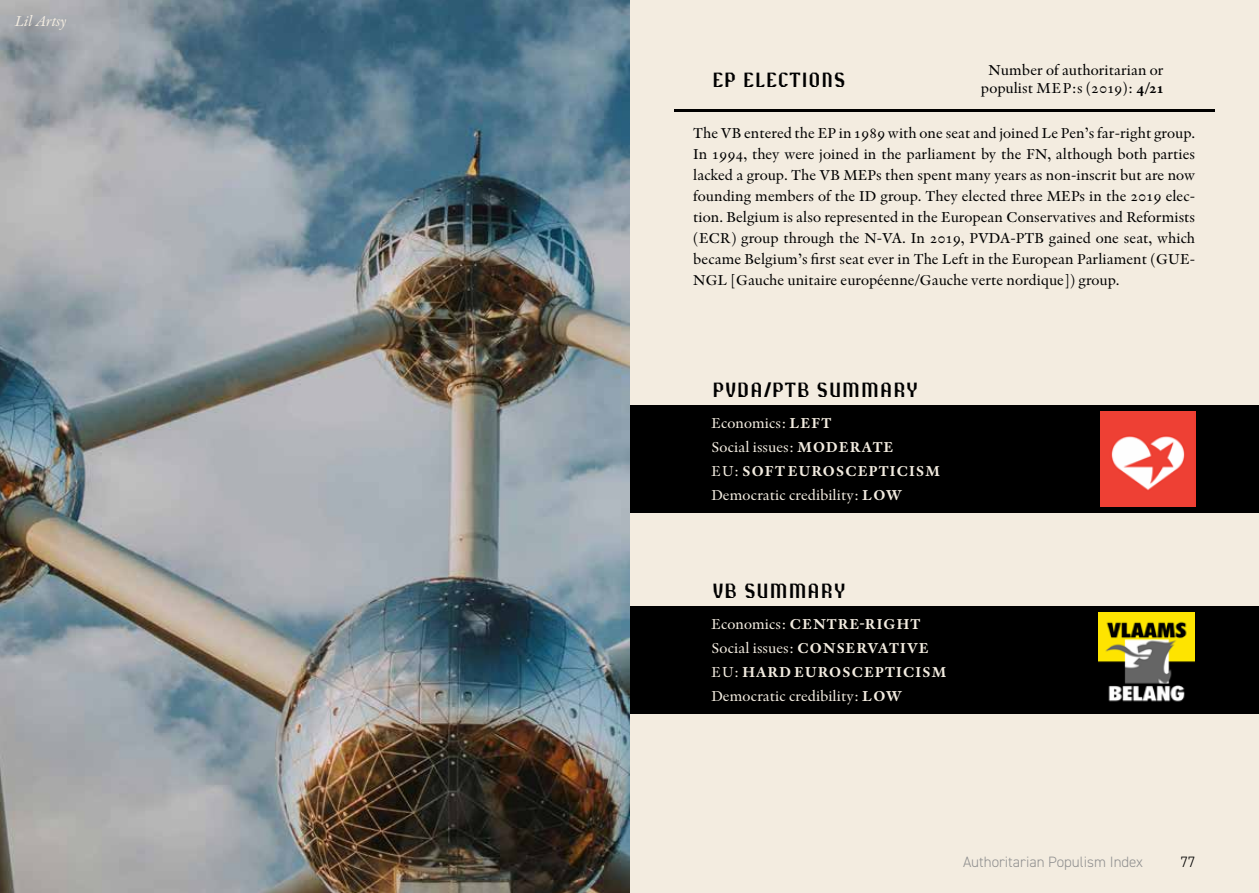
<style>
.page{position:relative;width:1259px;height:893px;background:#f3ece0}
.page>*{position:absolute;margin:0;border:0;box-sizing:border-box;transform-origin:0 0}
.t1{font:21px "Resistance";letter-spacing:.06em;color:#000}
.t2{font:15px/21px "Indigo Antiqua Pro Text";color:#000;text-align:justify}
.t3{font:15px/24px "Indigo Antiqua 2";color:#f3ece0}
.t4{font:15px/18px "Indigo Antiqua 2";color:#000;text-align:center}
.t5{font:300 15px "DIN2014";color:#909090}
.t6{font:italic 15px "Indigo Antiqua 2";color:#f3ece0}
.t7{font:300 15px "DIN2014";color:#000}
.s1{font-weight:700}
</style>
<div class="page">
<div style="left:629px;top:406px;width:630px;height:107px;background:#000"></div>
<div style="left:629px;top:607px;width:630px;height:107px;background:#000"></div>
<hr style="left:674px;top:109px;width:540px;height:2px;background:#000">
<img style="left:1100px;top:412px;width:95px;height:94px">
<img style="left:1098px;top:613px;width:96px;height:89px">
<img style="left:0;top:0;width:629px;height:893px">
<p class="t6" style="left:15px;top:11px;width:53px">Lil Artsy</p>
<h1 class="t1" style="left:712px;top:68px;width:134px">EP ELECTIONS</h1>
<p class="t4" style="left:981px;top:60px;width:184px">Number of authoritarian or populist MEP:s (2019): <span class="s1">4/21</span></p>
<p class="t2" style="left:693px;top:123px;width:503px">The VB entered the EP in 1989 with one seat and joined Le Pen’s far-right group.<br>In 1994, they were joined in the parliament by the FN, although both parties lacked a group. The VB MEPs then spent many years as non-inscrit but are now founding members of the ID group. They elected three MEPs in the 2019 elec&shy;tion. Belgium is also represented in the European Conservatives and Reformists (ECR) group through the N-VA. In 2019, PVDA-PTB gained one seat, which became Belgium’s first seat ever in The Left in the European Parliament (GUE-NGL [Gauche unitaire européenne/Gauche verte nordique]) group.</p>
<h1 class="t1" style="left:712px;top:378px;width:206px">PVDA/PTB SUMMARY</h1>
<p class="t3" style="left:711px;top:410px;width:230px">Economics: <span class="s1">LEFT<br></span>Social issues: <span class="s1">MODERATE<br></span>EU: <span class="s1">SOFT EUROSCEPTICISM<br></span>Democratic credibility: <span class="s1">LOW</span></p>
<h1 class="t1" style="left:712px;top:579px;width:134px">VB SUMMARY</h1>
<p class="t3" style="left:711px;top:612px;width:236px">Economics: <span class="s1">CENTRE-RIGHT<br></span>Social issues: <span class="s1">CONSERVATIVE<br></span>EU: <span class="s1">HARD EUROSCEPTICISM<br></span>Democratic credibility: <span class="s1">LOW</span></p>
<p class="t5" style="left:963px;top:853px;width:181px">Authoritarian Populism Index</p>
<p class="t7" style="left:1180px;top:853px;width:16px">77</p>
</div>
